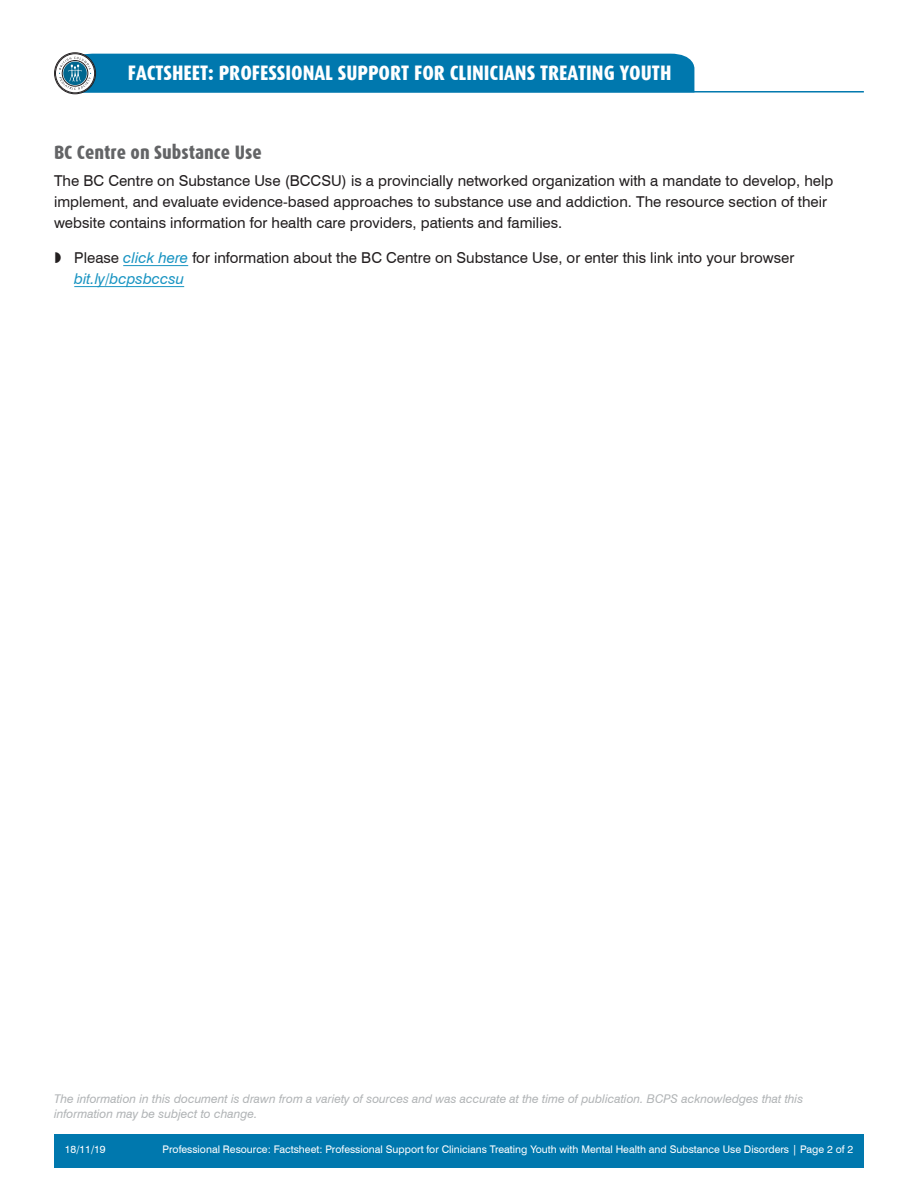
<style>
.page{position:relative;width:918px;height:1188px;background:#fff}
.page>*{position:absolute;margin:0;border:0;box-sizing:border-box;transform-origin:0 0}
.t1{font:800 21px "Dax Condensed";color:#fff}
.H4_-_black{font:800 19.5px "Dax Condensed";color:#636466}
.t2{font:15px/21px "Swiss 721 BT";color:#231f20}
.t3{font:italic 12px/15px "Swiss 721 BT";color:#b1b4b6}
.t4{font:10.5px "Swiss 721 BT";color:#fff}
.s1{font-style:italic;color:#1994c2}
</style>
<div class="page">
<hr style="left:69px;top:91px;width:795px;height:2px;background:#0078ae">
<svg style="left:55px;top:53px;width:40px;height:40px"></svg>
<div style="left:54px;top:53px;width:42px;height:41px;border:1px solid #231f20;border-radius:50%"></div>
<div style="left:55px;top:54px;width:40px;height:39px;border:1px solid #231f20;border-radius:50%"></div>
<svg style="left:59px;top:54px;width:635px;height:39px;background:#087bae"></svg>
<hr style="left:123px;top:265px;width:65px;height:1px;background:#1994c2">
<hr style="left:74px;top:286px;width:110px;height:1px;background:#1994c2">
<div style="left:54px;top:1134px;width:810px;height:33px;background:#0078ae"></div>
<h1 class="t1" style="left:128px;top:61px;width:545px">FACTSHEET: PROFESSIONAL SUPPORT FOR CLINICIANS TREATING YOUTH</h1>
<p class="H4_-_black" style="left:54px;top:141px;width:209px">BC Centre on Substance Use</p>
<p class="t2" style="left:54px;top:170px;width:781px">The BC Centre on Substance Use (BCCSU) is a provincially networked organization with a mandate to develop, help implement, and evaluate evidence-based approaches to substance use and addiction. The resource section of their website contains information for health care providers, patients and families.</p>
<p class="t2" style="left:74px;top:247px;width:722px">Please <span class="s1">click here</span> for information about the BC Centre on Substance Use, or enter this link into your browser <span class="s1">bit.ly/bcpsbccsu</span></p>
<p class="t3" style="left:54px;top:1091px;width:751px">The information in this document is drawn from a variety of sources and was accurate at the time of publication. BCPS acknowledges that this information may be subject to change.</p>
<p class="t4" style="left:65px;top:1143px;width:42px">18/11/19</p>
<p class="t4" style="left:162px;top:1143px;width:692px">Professional Resource: Factsheet: Professional Support for Clinicians Treating Youth with Mental Health and Substance Use Disorders | Page 2 of 2</p>
</div>
